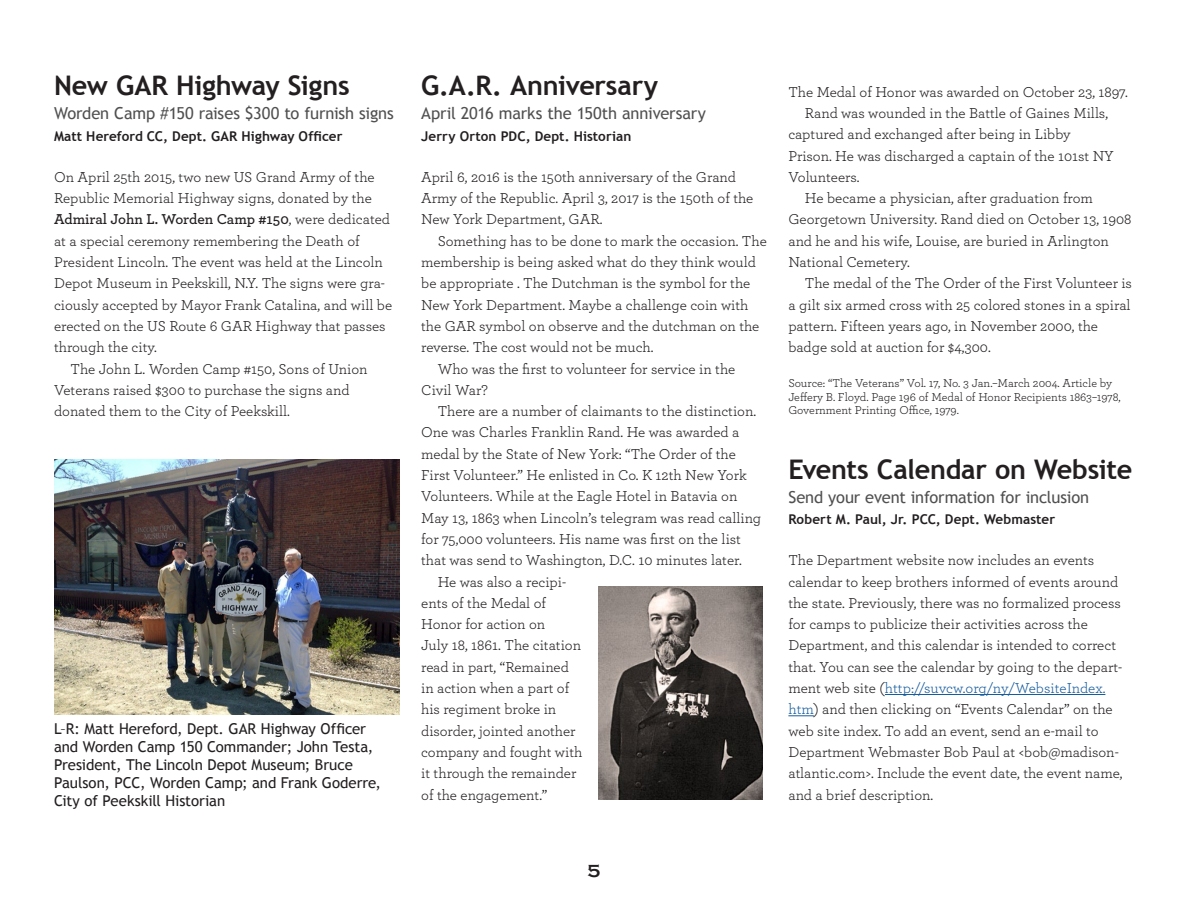
<style>
.page{position:relative;width:1188px;height:918px;background:#fff}
.page>*{position:absolute;margin:0;border:0;box-sizing:border-box;transform-origin:0 0}
.t1{font:700 27px "Trebuchet MS";letter-spacing:-.01em;color:#231f20}
.t2{font:700 18px "Copperplate Gothic";color:#231f20}
.t3{font:16.5px "Trebuchet MS";letter-spacing:-.01em;color:#505050}
.t4{font:15px/21.3px "Archer";color:#231f20}
.t5{font:15px/18px "Trebuchet MS";letter-spacing:-.005em;color:#231f20}
.t6{font:600 15px "Archer";color:#231f20}
.t7{font:700 13.5px "Trebuchet MS";letter-spacing:.005em;color:#231f20}
.t8{font:12px/13.5px "Archer";color:#231f20}
.s1{font-weight:400}
.s2{color:#175d9e}
</style>
<div class="page">
<img style="left:54px;top:459px;width:346px;height:255px">
<img style="left:598px;top:587px;width:164px;height:213px">
<hr style="left:885px;top:694px;width:220px;height:1px;background:#175d9e">
<svg style="left:788px;top:715px;width:26px;height:1px"></svg>
<h1 class="t1" style="left:54px;top:69px;width:297px">New GAR Highway Signs</h1>
<p class="t3" style="left:54px;top:104px;width:341px">Worden Camp #150 raises $300 to furnish signs</p>
<p class="t7" style="left:54px;top:128px;width:290px">Matt Hereford CC, Dept. GAR Highway Officer</p>
<p class="t4" style="left:54px;top:165px;width:322px">On April 25th 2015, two new US Grand Army of the</p>
<p class="t4" style="left:54px;top:187px;width:319px">Republic Memorial Highway signs, donated by the</p>
<p class="t6" style="left:54px;top:208px;width:338px">Admiral John L. Worden Camp #150<span class="s1">, were dedicated</span></p>
<p class="t4" style="left:54px;top:229px;width:307px">at a special ceremony remembering the Death of</p>
<p class="t4" style="left:54px;top:251px;width:330px">President Lincoln. The event was held at the Lincoln</p>
<p class="t4" style="left:54px;top:272px;width:333px">Depot Museum in Peekskill, N.Y. The signs were gra-</p>
<p class="t4" style="left:54px;top:293px;width:340px">ciously accepted by Mayor Frank Catalina, and will be</p>
<p class="t4" style="left:54px;top:315px;width:333px">erected on the US Route 6 GAR Highway that passes</p>
<p class="t4" style="left:54px;top:336px;width:104px">through the city.</p>
<p class="t4" style="left:71px;top:357px;width:299px">The John L. Worden Camp #150, Sons of Union</p>
<p class="t4" style="left:54px;top:378px;width:297px">Veterans raised $300 to purchase the signs and</p>
<p class="t4" style="left:54px;top:400px;width:238px">donated them to the City of Peekskill.</p>
<p class="t5" style="left:54px;top:720px;width:329px">L–R: Matt Hereford, Dept. GAR Highway Officer and Worden Camp 150 Commander; John Testa, President, The Lincoln Depot Museum; Bruce Paulson, PCC, Worden Camp; and Frank Goderre, City of Peekskill Historian</p>
<h1 class="t1" style="left:421px;top:69px;width:239px">G.A.R. Anniversary</h1>
<p class="t3" style="left:421px;top:104px;width:286px">April 2016 marks the 150th anniversary</p>
<p class="t7" style="left:421px;top:128px;width:212px">Jerry Orton PDC, Dept. Historian</p>
<p class="t4" style="left:421px;top:165px;width:334px">April 6, 2016 is the 150th anniversary of the Grand<br>Army of the Republic. April 3, 2017 is the 150th of the<br>New York Department, GAR.</p>
<p class="t4" style="left:438px;top:229px;width:331px">Something has to be done to mark the occasion. The</p>
<p class="t4" style="left:421px;top:251px;width:336px">membership is being asked what do they think would</p>
<p class="t4" style="left:421px;top:272px;width:331px">be appropriate . The Dutchman is the symbol for the</p>
<p class="t4" style="left:421px;top:293px;width:329px">New York Department. Maybe a challenge coin with</p>
<p class="t4" style="left:421px;top:315px;width:340px">the GAR symbol on observe and the dutchman on the</p>
<p class="t4" style="left:421px;top:336px;width:234px">reverse. The cost would not be much.</p>
<p class="t4" style="left:438px;top:357px;width:299px">Who was the first to volunteer for service in the</p>
<p class="t4" style="left:421px;top:378px;width:68px">Civil War?</p>
<p class="t4" style="left:438px;top:400px;width:320px">There are a number of claimants to the distinction.</p>
<p class="t4" style="left:421px;top:421px;width:320px">One was Charles Franklin Rand. He was awarded a</p>
<p class="t4" style="left:421px;top:442px;width:316px">medal by the State of New York: “The Order of the</p>
<p class="t4" style="left:421px;top:464px;width:327px">First Volunteer.” He enlisted in Co. K 12th New York</p>
<p class="t4" style="left:421px;top:485px;width:318px">Volunteers. While at the Eagle Hotel in Batavia on</p>
<p class="t4" style="left:421px;top:506px;width:342px">May 13, 1863 when Lincoln’s telegram was read calling</p>
<p class="t4" style="left:421px;top:528px;width:321px">for 75,000 volunteers. His name was first on the list</p>
<p class="t4" style="left:421px;top:549px;width:322px">that was send to Washington, D.C. 10 minutes later.</p>
<p class="t4" style="left:438px;top:570px;width:130px">He was also a recipi-</p>
<p class="t4" style="left:421px;top:591px;width:126px">ents of the Medal of</p>
<p class="t4" style="left:421px;top:613px;width:126px">Honor for action on</p>
<p class="t4" style="left:421px;top:634px;width:161px">July 18, 1861. The citation</p>
<p class="t4" style="left:421px;top:655px;width:149px">read in part, “Remained</p>
<p class="t4" style="left:421px;top:677px;width:150px">in action when a part of</p>
<p class="t4" style="left:421px;top:698px;width:137px">his regiment broke in</p>
<p class="t4" style="left:421px;top:719px;width:156px">disorder, jointed another</p>
<p class="t4" style="left:421px;top:741px;width:163px">company and fought with</p>
<p class="t4" style="left:421px;top:762px;width:157px">it through the remainder</p>
<p class="t4" style="left:421px;top:783px;width:127px">of the engagement.”</p>
<p class="t4" style="left:788px;top:80px;width:341px">The Medal of Honor was awarded on October 23, 1897.</p>
<p class="t4" style="left:805px;top:102px;width:305px">Rand was wounded in the Battle of Gaines Mills,</p>
<p class="t4" style="left:788px;top:123px;width:284px">captured and exchanged after being in Libby</p>
<p class="t4" style="left:788px;top:144px;width:327px">Prison. He was discharged a captain of the 101st NY</p>
<p class="t4" style="left:788px;top:165px;width:73px">Volunteers.</p>
<p class="t4" style="left:805px;top:187px;width:290px">He became a physician, after graduation from</p>
<p class="t4" style="left:788px;top:208px;width:345px">Georgetown University. Rand died on October 13, 1908</p>
<p class="t4" style="left:788px;top:229px;width:322px">and he and his wife, Louise, are buried in Arlington</p>
<p class="t4" style="left:788px;top:251px;width:123px">National Cemetery.</p>
<p class="t4" style="left:805px;top:272px;width:329px">The medal of the The Order of the First Volunteer is</p>
<p class="t4" style="left:788px;top:293px;width:344px">a gilt six armed cross with 25 colored stones in a spiral</p>
<p class="t4" style="left:788px;top:315px;width:311px">pattern. Fifteen years ago, in November 2000, the</p>
<p class="t4" style="left:788px;top:336px;width:204px">badge sold at auction for $4,300.</p>
<p class="t8" style="left:788px;top:376px;width:334px">Source: “The Veterans” Vol. 17, No. 3 Jan.–March 2004. Article by<br>Jeffery B. Floyd. Page 196 of Medal of Honor Recipients 1863–1978,<br>Government Printing Office, 1979.</p>
<h1 class="t1" style="left:788px;top:452px;width:345px">Events Calendar on Website</h1>
<p class="t3" style="left:788px;top:487px;width:302px">Send your event information for inclusion</p>
<p class="t7" style="left:788px;top:511px;width:268px">Robert M. Paul, Jr. PCC, Dept. Webmaster</p>
<p class="t4" style="left:788px;top:549px;width:336px">The Department website now includes an events calendar to keep brothers informed of events around the state. Previously, there was no formalized process for camps to publicize their activities across the Department, and this calendar is intended to correct that. You can see the calendar by going to the depart&shy;ment web site (<span class="s2">http://suvcw.org/ny/WebsiteIndex. htm</span>) and then clicking on “Events Calendar” on the web site index. To add an event, send an e-mail to Department Webmaster Bob Paul at &lt;bob@madison&shy;atlantic.com&gt;. Include the event date, the event name, and a brief description.</p>
<p class="t2" style="left:588px;top:861px;width:14px">5</p>
</div>
